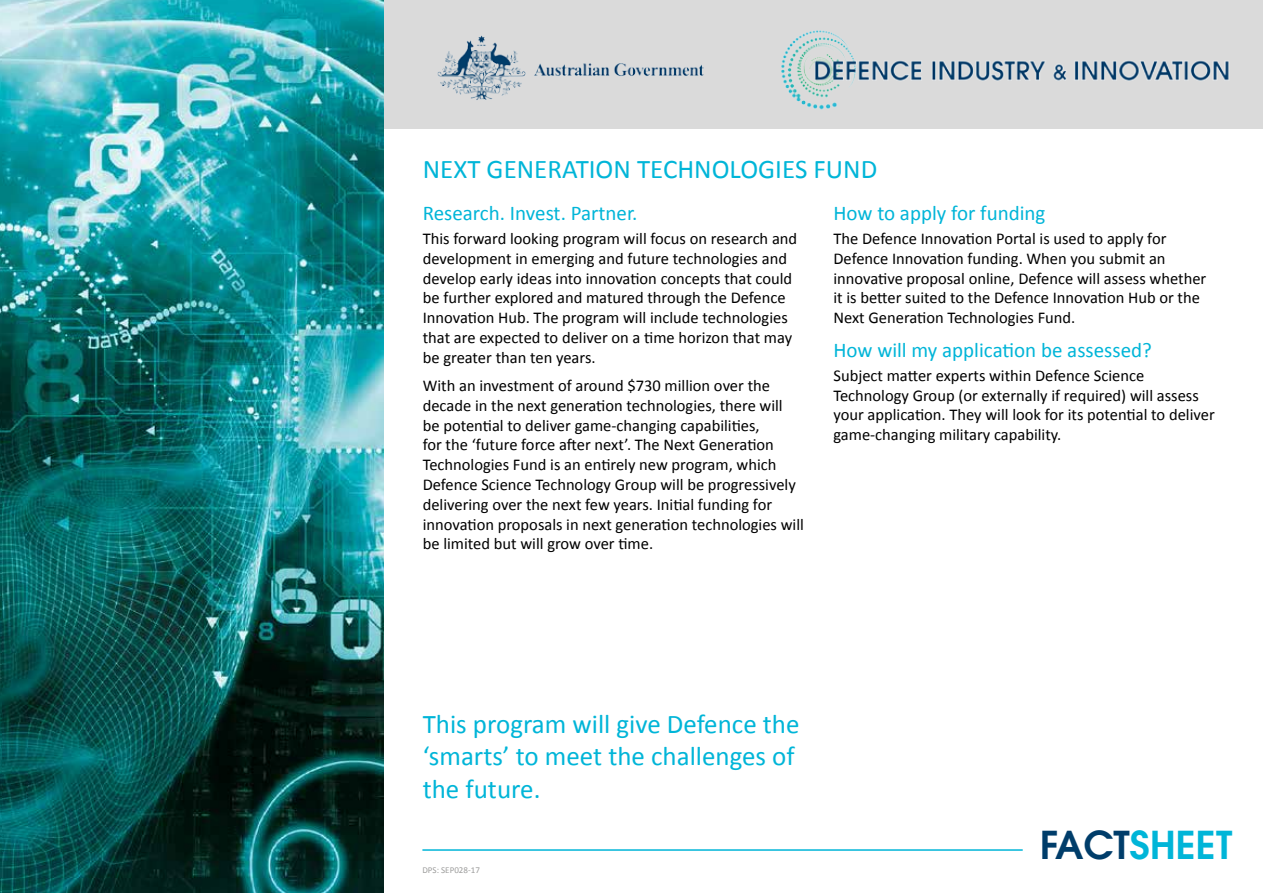
<style>
.page{position:relative;width:1263px;height:893px;background:#fff}
.page>*{position:absolute;margin:0;border:0;box-sizing:border-box;transform-origin:0 0}
.t1{font:600 38.55px "Avant Garde LT";color:#00b5d8}
.t2{font:27px/32.4px "Calibri";color:#00b5d8}
.t3{font:21px "Calibri";color:#00b5d8}
.t4{font:16.5px/19.8px "Calibri";color:#000}
.t5{font:9px "Calibri";color:#9d9d9c}
.s1{color:#003d6a}
</style>
<div class="page">
<div style="left:359px;top:0;width:904px;height:129px;background:#dadada"></div>
<img style="left:0;top:0;width:383px;height:893px">
<hr style="left:422px;top:849px;width:601px;height:2px;background:#00b5d8">
<img style="left:437px;top:35px;width:267px;height:65px">
<img style="left:781px;top:30px;width:448px;height:80px">
<h2 class="t2" style="left:423px;top:153px;width:456px">NEXT GENERATION TECHNOLOGIES FUND</h2>
<p class="t3" style="left:423px;top:200px;width:216px">Research. Invest. Partner.</p>
<p class="t4" style="left:423px;top:229px;width:376px">This forward looking program will focus on research and development in emerging and future technologies and develop early ideas into innovation concepts that could be further explored and matured through the Defence Innovation Hub. The program will include technologies that are expected to deliver on a time horizon that may be greater than ten years.</p>
<p class="t4" style="left:423px;top:376px;width:383px">With an investment of around $730 million over the decade in the next generation technologies, there will<br>be potential to deliver game-changing capabilities,<br>for the ‘future force after next’. The Next Generation Technologies Fund is an entirely new program, which Defence Science Technology Group will be progressively delivering over the next few years. Initial funding for innovation proposals in next generation technologies will be limited but will grow over time.</p>
<p class="t3" style="left:833px;top:200px;width:213px">How to apply for funding</p>
<p class="t4" style="left:833px;top:229px;width:374px">The Defence Innovation Portal is used to apply for Defence Innovation funding. When you submit an innovative proposal online, Defence will assess whether it is better suited to the Defence Innovation Hub or the Next Generation Technologies Fund.</p>
<p class="t3" style="left:833px;top:337px;width:320px">How will my application be assessed?</p>
<p class="t4" style="left:833px;top:366px;width:383px">Subject matter experts within Defence Science Technology Group (or externally if required) will assess your application. They will look for its potential to deliver game-changing military capability.</p>
<h2 class="t2" style="left:423px;top:708px;width:378px">This program will give Defence the ‘smarts’ to meet the challenges of the future.</h2>
<p class="t5" style="left:422px;top:864px;width:59px">DPS: SEP028-17</p>
<h1 class="t1" style="left:1040px;top:820px;width:193px"><span class="s1">FACT</span>SHEET</h1>
</div>
